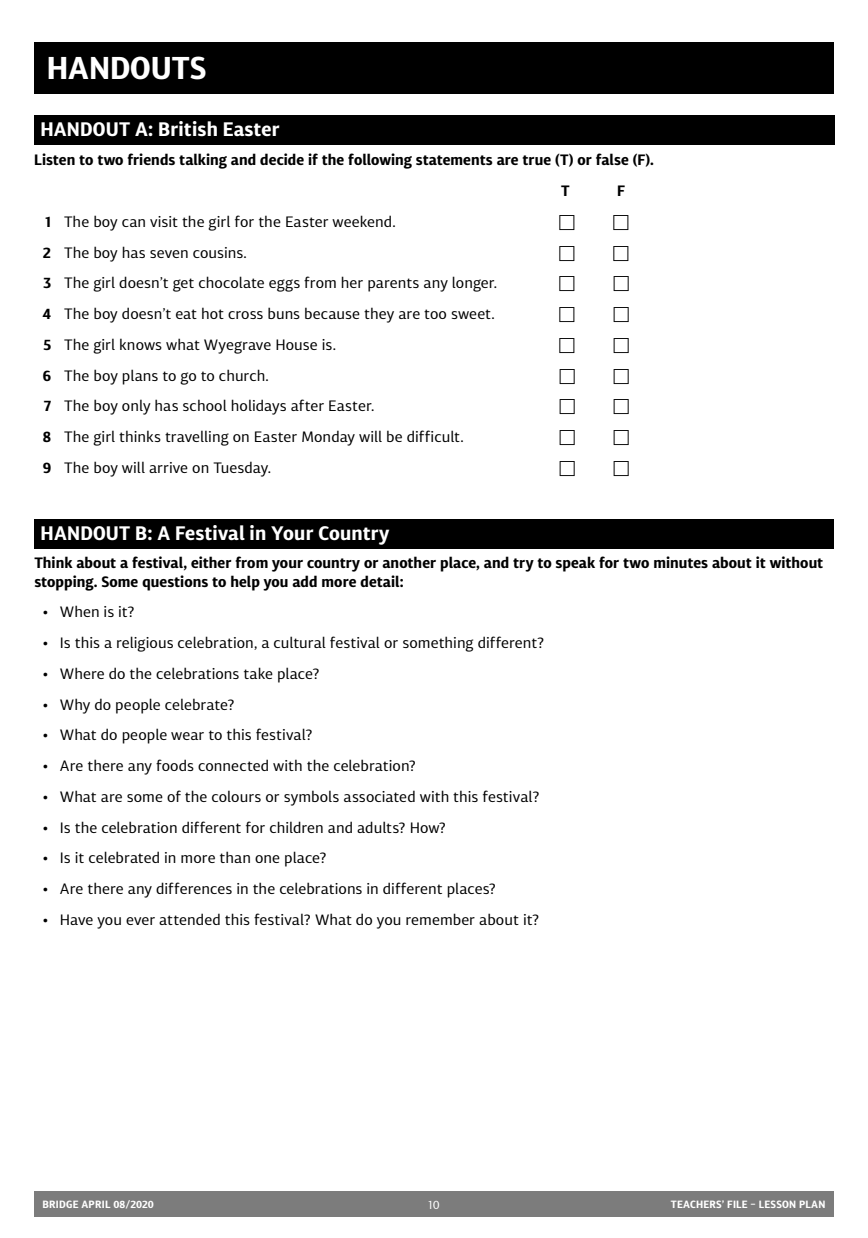
<style>
.page{position:relative;width:868px;height:1238px;background:#fff}
.page>*{position:absolute;margin:0;border:0;box-sizing:border-box;transform-origin:0 0}
.t1{font:700 31.5px "Diaria Sans Pro";color:#fff}
.t2{font:700 19.5px "Diaria Sans Pro";letter-spacing:.01em;color:#fff}
.t3{font:15px/30.8px "Diaria Sans Pro";color:#000}
.t4{font:700 15px/30.8px "Diaria Sans Pro";color:#000}
.t5{font:12px "Diaria Sans Pro";color:#fff}
.t6{font:700 10.5px "Diaria Sans Pro";letter-spacing:.02em;color:#fff}
.s1{font-weight:700}
.s2{font-weight:900}
</style>
<div class="page">
<div style="left:34px;top:1191px;width:799px;height:25px;background:#7c7c7c"></div>
<div style="left:34px;top:43px;width:799px;height:51px;background:#000"></div>
<div style="left:34px;top:115px;width:800px;height:30px;background:#000"></div>
<div style="left:34px;top:518px;width:800px;height:30px;background:#000"></div>
<h1 class="t1" style="left:47px;top:48px;width:84px">HANDOU</h1>
<h1 class="t1" style="left:172px;top:48px;width:34px">TS</h1>
<h2 class="t2" style="left:40px;top:117px;width:53px">HANDOU</h2>
<h2 class="t2" style="left:119px;top:117px;width:162px">T A: British Easter</h2>
<p class="t4" style="left:561px;top:144px;width:94px;text-indent:-527px">Listen to two friends talking and decide if the following statements are true (T) or false (F).<br>T</p>
<p class="t4" style="left:617px;top:175px;width:9px">F</p>
<p class="t3" style="left:43px;top:206px;width:456px"><span class="s1">1</span> The boy can visit the girl for the Easter weekend.<br><span class="s1">2</span> The boy has seven cousins.<br><span class="s1">3</span> The girl doesn’t get chocolate eggs from her parents any longer.<br><span class="s1">4</span> The boy doesn’t eat hot cross buns because they are too sweet.<br><span class="s1">5</span> The girl knows what Wyegrave House is.<br><span class="s1">6</span> The boy plans to go to church.<br><span class="s1">7</span> The boy only has school holidays after Easter.<br><span class="s1">8</span> The girl thinks travelling on Easter Monday will be difficult.<br><span class="s1">9</span> The boy will arrive on Tuesday.</p>
<h2 class="t2" style="left:41px;top:520px;width:53px">HANDOU</h2>
<h2 class="t2" style="left:119px;top:520px;width:271px">T B: A Festival in Your Country</h2>
<p class="t4" style="left:34px;top:554px;width:790px;line-height:18px">Think about a festival, either from your country or another place, and try to speak for two minutes about it without stopping. Some questions to help you add more detail:</p>
<p class="t3" style="left:43px;top:596px;width:93px"><span class="s2">•</span> When is it?</p>
<p class="t3" style="left:43px;top:627px;width:502px"><span class="s2">•</span> Is this a religious celebration, a cultural festival or something different?</p>
<p class="t3" style="left:43px;top:658px;width:278px"><span class="s2">•</span> Where do the celebrations take place?</p>
<p class="t3" style="left:43px;top:688px;width:193px"><span class="s2">•</span> Why do people celebrate?</p>
<p class="t3" style="left:43px;top:719px;width:271px"><span class="s2">•</span> What do people wear to this festival?</p>
<p class="t3" style="left:43px;top:750px;width:374px"><span class="s2">•</span> Are there any foods connected with the celebration?</p>
<p class="t3" style="left:43px;top:781px;width:498px"><span class="s2">•</span> What are some of the colours or symbols associated with this festival?</p>
<p class="t3" style="left:43px;top:811px;width:404px"><span class="s2">•</span> Is the celebration different for children and adults? How?</p>
<p class="t3" style="left:43px;top:842px;width:285px"><span class="s2">•</span> Is it celebrated in more than one place?</p>
<p class="t3" style="left:43px;top:873px;width:454px"><span class="s2">•</span> Are there any differences in the celebrations in different places?</p>
<p class="t3" style="left:43px;top:904px;width:498px"><span class="s2">•</span> Have you ever attended this festival? What do you remember about it?</p>
<p class="t6" style="left:43px;top:1197px;width:113px">Bridge April 08/2020</p>
<p class="t5" style="left:428px;top:1196px;width:13px">10</p>
<p class="t6" style="left:670px;top:1197px;width:148px">teachers’ file – lesson plan</p>
</div>
